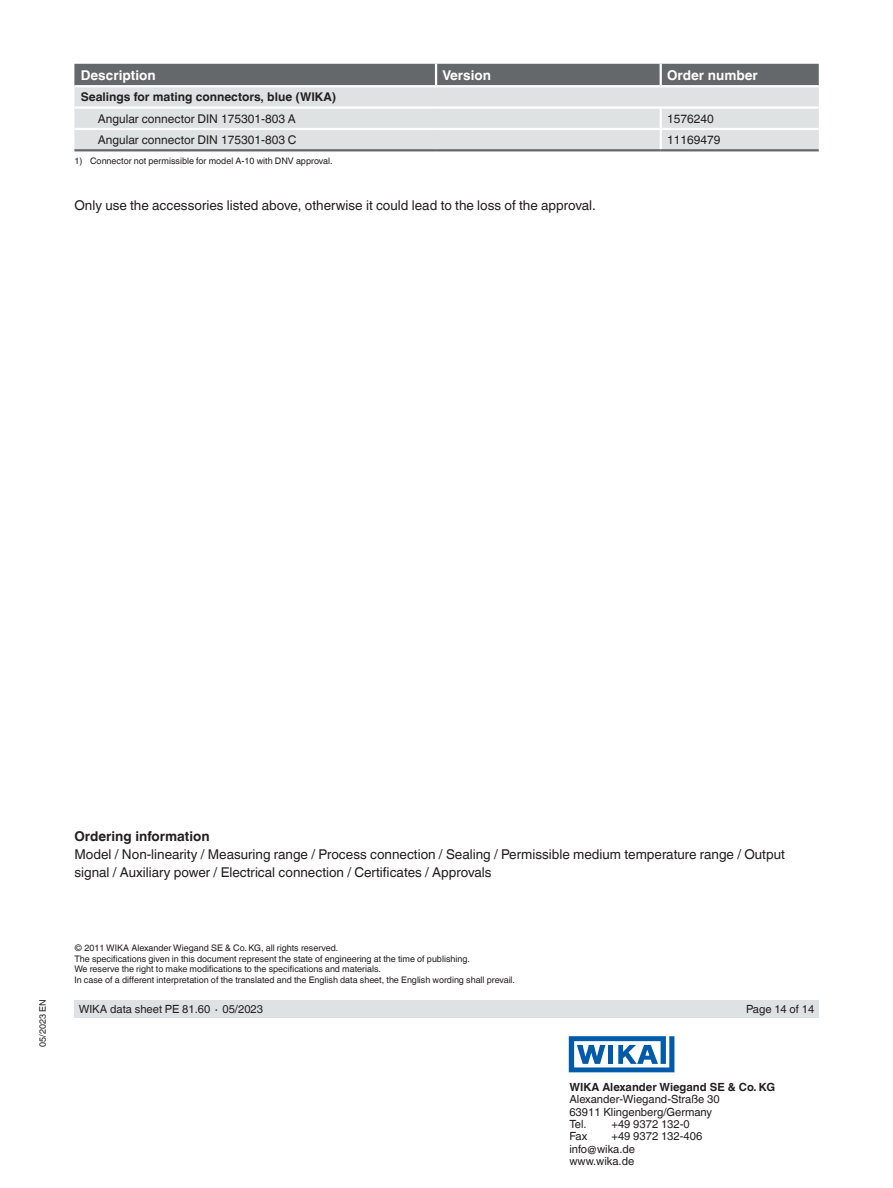
<style>
.page{position:relative;width:893px;height:1188px;background:#fff}
.page>*{position:absolute;margin:0;border:0;box-sizing:border-box;transform-origin:0 0}
.t1{font:13.5px/18px "Helvetica World";color:#231f20}
.t2{font:700 13.5px "Helvetica World";color:#fff}
.t3{font:700 13.5px "Helvetica World";color:#231f20}
.t4{font:12px "Helvetica World";color:#231f20}
.t5{font:700 12px "Helvetica World";color:#231f20}
.t6{font:11.25px/12.3px "Helvetica World";color:#231f20}
.t7{font:700 11.25px "Helvetica World";color:#231f20}
.t8{font:9px/10.5px "Helvetica World";color:#231f20}
</style>
<div class="page">
<div style="left:74px;top:1000px;width:745px;height:18px;background:#dfe2e2"></div>
<svg style="left:569px;top:1036px;width:105px;height:36px"></svg>
<div style="left:74px;top:64px;width:745px;height:21px;background:#64686b"></div>
<div style="left:74px;top:87px;width:745px;height:62px;background:#dfe2e2"></div>
<hr style="left:435px;top:64px;width:2px;height:21px;background:#fff">
<hr style="left:661px;top:106px;width:158px;height:3px;background:#fff">
<hr style="left:74px;top:128px;width:362px;height:2px;background:#fff">
<hr style="left:436px;top:128px;width:225px;height:2px;background:#fff">
<hr style="left:661px;top:128px;width:158px;height:2px;background:#fff">
<svg style="left:660px;top:109px;width:2px;height:40px"></svg>
<hr style="left:74px;top:106px;width:362px;height:3px;background:#fff">
<hr style="left:436px;top:106px;width:225px;height:3px;background:#fff">
<hr style="left:660px;top:64px;width:2px;height:21px;background:#fff">
<hr style="left:74px;top:149px;width:362px;height:2px;background:#64686b">
<hr style="left:436px;top:149px;width:225px;height:2px;background:#64686b">
<hr style="left:661px;top:149px;width:158px;height:2px;background:#64686b">
<h1 class="t2" style="left:81px;top:67px;width:76px">Description</h1>
<h1 class="t2" style="left:442px;top:67px;width:50px">Version</h1>
<h1 class="t2" style="left:667px;top:67px;width:92px">Order number</h1>
<h2 class="t5" style="left:81px;top:90px;width:257px">Sealings for mating connectors, blue (WIKA)</h2>
<h2 class="t4" style="left:98px;top:111px;width:200px">Angular connector DIN 175301-803 A</h2>
<h2 class="t4" style="left:667px;top:111px;width:48px">1576240</h2>
<h2 class="t4" style="left:98px;top:133px;width:200px">Angular connector DIN 175301-803 C</h2>
<h2 class="t4" style="left:667px;top:133px;width:55px">11169479</h2>
<p class="t8" style="left:74px;top:156px;width:260px">1) Connector not permissible for model A-10 with DNV approval.</p>
<h1 class="t1" style="left:74px;top:197px;width:523px">Only use the accessories listed above, otherwise it could lead to the loss of the approval.</h1>
<p class="t8" style="left:37px;top:1047px;width:49px;rotate:-90deg">05/2023 EN</p>
<h1 class="t3" style="left:74px;top:829px;width:137px">Ordering information</h1>
<h1 class="t1" style="left:74px;top:846px;width:712px">Model / Non-linearity / Measuring range / Process connection / Sealing / Permissible medium temperature range / Output signal / Auxiliary power / Electrical connection / Certificates / Approvals</h1>
<p class="t8" style="left:74px;top:943px;width:442px">© 2011 WIKA Alexander Wiegand SE &amp; Co. KG, all rights reserved.<br>The specifications given in this document represent the state of engineering at the time of publishing.<br>We reserve the right to make modifications to the specifications and materials.<br>In case of a different interpretation of the translated and the English data sheet, the English wording shall prevail.</p>
<p class="t6" style="left:79px;top:1003px;width:186px">WIKA data sheet PE 81.60 ∙ 05/2023</p>
<p class="t6" style="left:746px;top:1003px;width:70px">Page 14 of 14</p>
<p class="t7" style="left:569px;top:1081px;width:207px">WIKA Alexander Wiegand SE &amp; Co. KG</p>
<p class="t6" style="left:569px;top:1093px;width:152px">Alexander-Wiegand-Straße 30<br>63911 Klingenberg/Germany<br>Tel.</p>
<p class="t6" style="left:611px;top:1118px;width:80px">+49 9372 132-0</p>
<p class="t6" style="left:569px;top:1130px;width:19px">Fax</p>
<p class="t6" style="left:569px;top:1130px;width:134px;text-indent:42px">+49 9372 132-406 info@wika.de www.wika.de</p>
</div>
